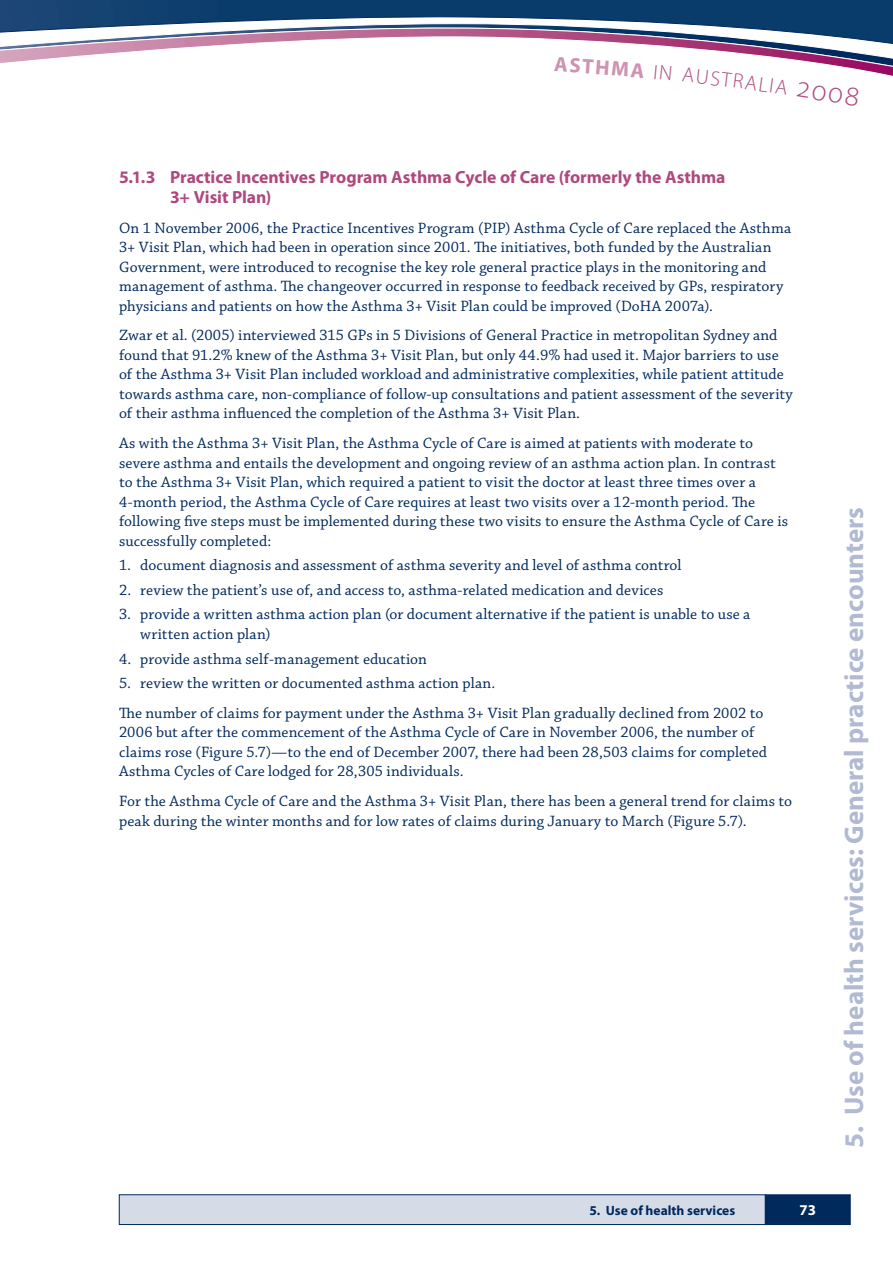
<style>
.page{position:relative;width:893px;height:1263px;background:#fff}
.page>*{position:absolute;margin:0;border:0;box-sizing:border-box;transform-origin:0 0}
.t1{font:700 27px "Myriad Pro";color:#b1bad2}
.t2{font:300 21px "Myriad Pro";color:#ad497e}
.t3{font:700 17.7px/19.5px "Myriad Pro";color:#ad497e}
.t4{font:15.75px/19.5px "Chaparral Pro";letter-spacing:.005em;color:#00295c}
.t5{font:700 15px "Myriad Pro";color:#fff}
.t6{font:700 13.5px "Myriad Pro";color:#00295c}
</style>
<div class="page">
<img style="left:0;top:0;width:893px;height:14px">
<div style="left:766px;top:1195px;width:84px;height:29px;background:#00295c"></div>
<div style="left:765px;top:1194px;width:85px;height:31px;border:1px solid #00295c"></div>
<div style="left:119px;top:1195px;width:646px;height:29px;background:#d5dce8"></div>
<div style="left:119px;top:1194px;width:646px;height:31px;border:1px solid #00295c"></div>
<svg style="left:0;top:14px;width:893px;height:63px"></svg>
<h2 class="t2" style="left:747px;top:69px;width:44px;rotate:8deg">alia</h2>
<p class="t3" style="left:170px;top:167px;width:557px;text-indent:-51px">5.1.3 Practice Incentives Program Asthma Cycle of Care (formerly the Asthma<br>3+ Visit Plan)</p>
<p class="t4" style="left:119px;top:219px;width:674px">On 1 November 2006, the Practice Incentives Program (PIP) Asthma Cycle of Care replaced the Asthma 3+ Visit Plan, which had been in operation since 2001. The initiatives, both funded by the Australian Government, were introduced to recognise the key role general practice plays in the monitoring and management of asthma. The changeover occurred in response to feedback received by GPs, respiratory physicians and patients on how the Asthma 3+ Visit Plan could be improved (DoHA 2007a).</p>
<p class="t4" style="left:119px;top:326px;width:675px">Zwar et al. (2005) interviewed 315 GPs in 5 Divisions of General Practice in metropolitan Sydney and found that 91.2% knew of the Asthma 3+ Visit Plan, but only 44.9% had used it. Major barriers to use of the Asthma 3+ Visit Plan included workload and administrative complexities, while patient attitude towards asthma care, non-compliance of follow-up consultations and patient assessment of the severity of their asthma influenced the completion of the Asthma 3+ Visit Plan.</p>
<p class="t4" style="left:119px;top:434px;width:670px">As with the Asthma 3+ Visit Plan, the Asthma Cycle of Care is aimed at patients with moderate to severe asthma and entails the development and ongoing review of an asthma action plan. In contrast to the Asthma 3+ Visit Plan, which required a patient to visit the doctor at least three times over a 4-month period, the Asthma Cycle of Care requires at least two visits over a 12-month period. The following five steps must be implemented during these two visits to ensure the Asthma Cycle of Care is successfully completed:</p>
<p class="t4" style="left:119px;top:556px;width:564px">1. document diagnosis and assessment of asthma severity and level of asthma control</p>
<p class="t4" style="left:119px;top:581px;width:546px">2. review the patient’s use of, and access to, asthma-related medication and devices</p>
<p class="t4" style="left:140px;top:605px;width:611px;text-indent:-21px">3. provide a written asthma action plan (or document alternative if the patient is unable to use a written action plan)</p>
<p class="t4" style="left:119px;top:649px;width:309px">4. provide asthma self-management education</p>
<p class="t4" style="left:119px;top:669px;width:646px;line-height:29.7px">5. review the written or documented asthma action plan.<br>The number of claims for payment under the Asthma 3+ Visit Plan gradually declined from 2002 to</p>
<p class="t4" style="left:119px;top:723px;width:649px">2006 but after the commencement of the Asthma Cycle of Care in November 2006, the number of claims rose (Figure 5.7)—to the end of December 2007, there had been 28,503 claims for completed<br>Asthma Cycles of Care lodged for 28,305 individuals.</p>
<p class="t4" style="left:119px;top:792px;width:675px">For the Asthma Cycle of Care and the Asthma 3+ Visit Plan, there has been a general trend for claims to peak during the winter months and for low rates of claims during January to March (Figure 5.7).</p>
<p class="t6" style="left:589px;top:1201px;width:147px">5. Use of health services</p>
<p class="t5" style="left:800px;top:1200px;width:18px">73</p>
<h1 class="t1" style="left:836px;top:1148px;width:643px;rotate:-90deg">5. Use of health services: General practice encounters</h1>
</div>
